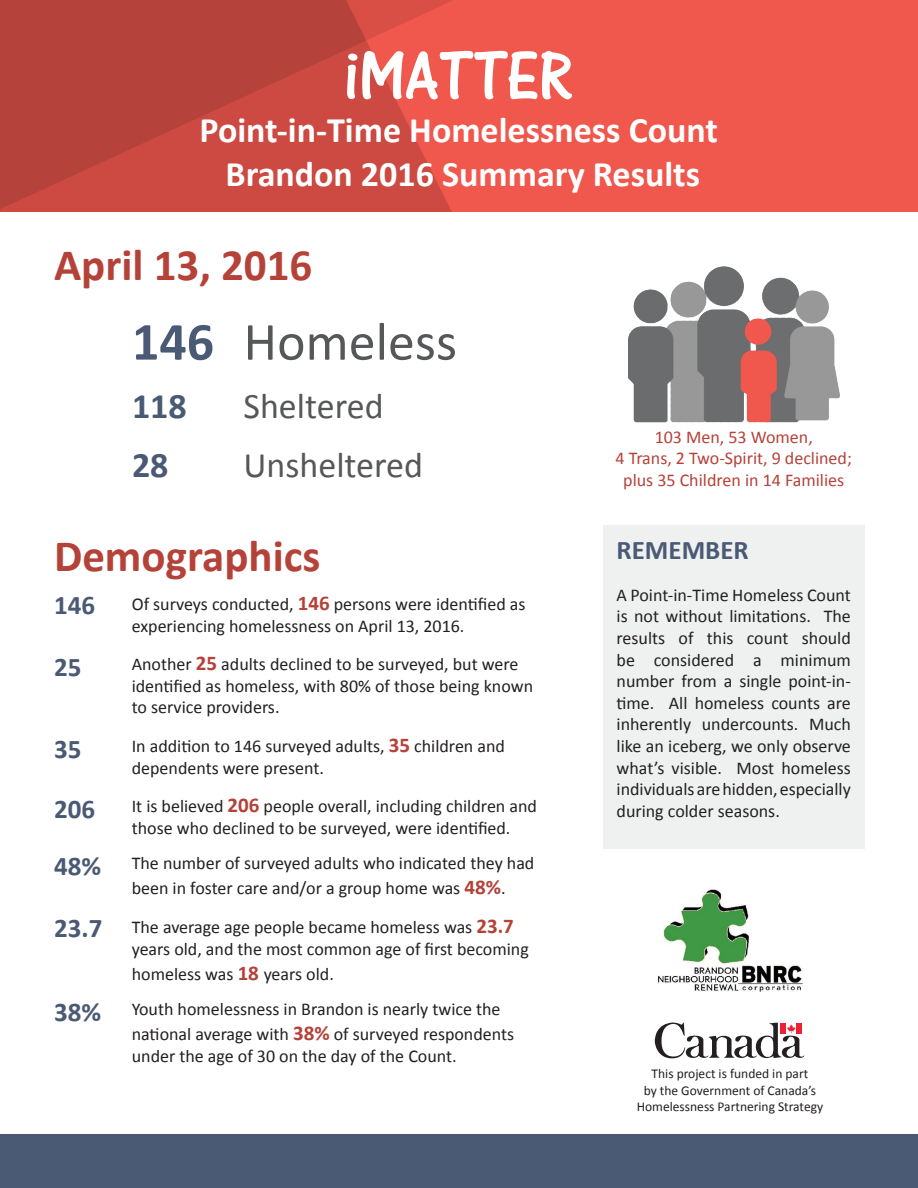
<style>
.page{position:relative;width:918px;height:1188px;background:#fff}
.page>*{position:absolute;margin:0;border:0;box-sizing:border-box;transform-origin:0 0}
.t1{font:72px "One Stroke Script Let Plain";color:#fff}
.t2{font:54px "Calibri";color:#555759}
.t3{font:700 54px "Calibri";color:#4b5a74}
.t4{font:700 45px "Calibri";color:#b54239}
.t5{font:700 36px/43.2px "Calibri";color:#fff;text-align:center}
.t6{font:36px/58.5px "Calibri";color:#555759}
.t7{font:700 36px/58.5px "Calibri";color:#4b5a74}
.t8{font:700 27px "Calibri";color:#4b5a74}
.t9{font:18px/21.6px "Calibri";color:#231f20}
.t10{font:18px/21.6px "Calibri";color:#b54239;text-align:center}
.t11{font:13.5px/16.2px "Calibri";color:#231f20;text-align:center}
.s1{font-weight:700;font-size:21px;color:#b54239}
</style>
<div class="page">
<img style="left:0;top:0;width:918px;height:212px">
<div style="left:603px;top:526px;width:261px;height:323px;background:#eff1f1"></div>
<img style="left:658px;top:889px;width:145px;height:103px">
<img style="left:628px;top:266px;width:212px;height:157px">
<div style="left:0;top:1134px;width:918px;height:54px;background:#4b5a74"></div>
<svg style="left:655px;top:1022px;width:150px;height:37px"></svg>
<h1 class="t1" style="left:344px;top:34px;width:230px">iMATTER</h1>
<h3 class="t5" style="left:200px;top:109px;width:520px">Point-in-Time Homelessness Count<br>Brandon 2016 Summary Results</h3>
<h3 class="t4" style="left:54px;top:236px;width:260px">April 13, 2016</h3>
<h2 class="t3" style="left:132px;top:307px;width:84px">146</h2>
<h3 class="t7" style="left:132px;top:377px;width:56px">118<br>28</h3>
<h2 class="t2" style="left:243px;top:308px;width:215px">Homeless</h2>
<h3 class="t6" style="left:243px;top:377px;width:181px">Sheltered<br>Unsheltered</h3>
<h3 class="t4" style="left:54px;top:527px;width:268px">Demographics</h3>
<h3 class="t8" style="left:54px;top:588px;width:43px">146</h3>
<h3 class="t8" style="left:54px;top:650px;width:29px">25</h3>
<h3 class="t8" style="left:54px;top:731px;width:29px">35</h3>
<h3 class="t8" style="left:54px;top:792px;width:43px">206</h3>
<h3 class="t8" style="left:54px;top:849px;width:49px">48%</h3>
<h3 class="t8" style="left:54px;top:910px;width:50px">23.7</h3>
<h3 class="t8" style="left:54px;top:995px;width:49px">38%</h3>
<p class="t9" style="left:132px;top:593px;width:395px">Of surveys conducted, <span class="s1">146</span> persons were identified as experiencing homelessness on April 13, 2016.</p>
<p class="t9" style="left:132px;top:654px;width:403px">Another <span class="s1">25</span> adults declined to be surveyed, but were identified as homeless, with 80% of those being known to service providers.</p>
<p class="t9" style="left:132px;top:735px;width:375px">In addition to 146 surveyed adults, <span class="s1">35</span> children and dependents were present.</p>
<p class="t9" style="left:132px;top:796px;width:407px">It is believed <span class="s1">206</span> people overall, including children and those who declined to be surveyed, were identified.</p>
<p class="t9" style="left:132px;top:851px;width:404px;line-height:25.2px">The number of surveyed adults who indicated they had been in foster care and/or a group home was <span class="s1">48%</span>.</p>
<p class="t9" style="left:132px;top:916px;width:399px">The average age people became homeless was <span class="s1">23.7 </span>years old, and the most common age of first becoming</p>
<p class="t9" style="left:132px;top:956px;width:370px;line-height:35.1px">homeless was <span class="s1">18</span> years old.<br>Youth homelessness in Brandon is nearly twice the</p>
<p class="t9" style="left:132px;top:1023px;width:384px">national average with <span class="s1">38%</span> of surveyed respondents under the age of 30 on the day of the Count.</p>
<p class="t10" style="left:616px;top:426px;width:238px">103 Men, 53 Women,<br>4 Trans, 2 Two-Spirit, 9 declined; plus 35 Children in 14 Families</p>
<h3 class="t8" style="left:617px;top:533px;width:134px">REMEMBER</h3>
<p class="t9" style="left:617px;top:584px;width:236px;text-align:justify">A Point-in-Time Homeless Count is not without limitations. The results of this count should be considered a minimum number from a single point-in&shy;time. All homeless counts are inherently undercounts. Much like an iceberg, we only observe what’s visible. Most homeless individuals are hidden, especially during colder seasons.</p>
<p class="t11" style="left:637px;top:1066px;width:188px">This project is funded in part<br>by the Government of Canada’s<br>Homelessness Partnering Strategy</p>
</div>
